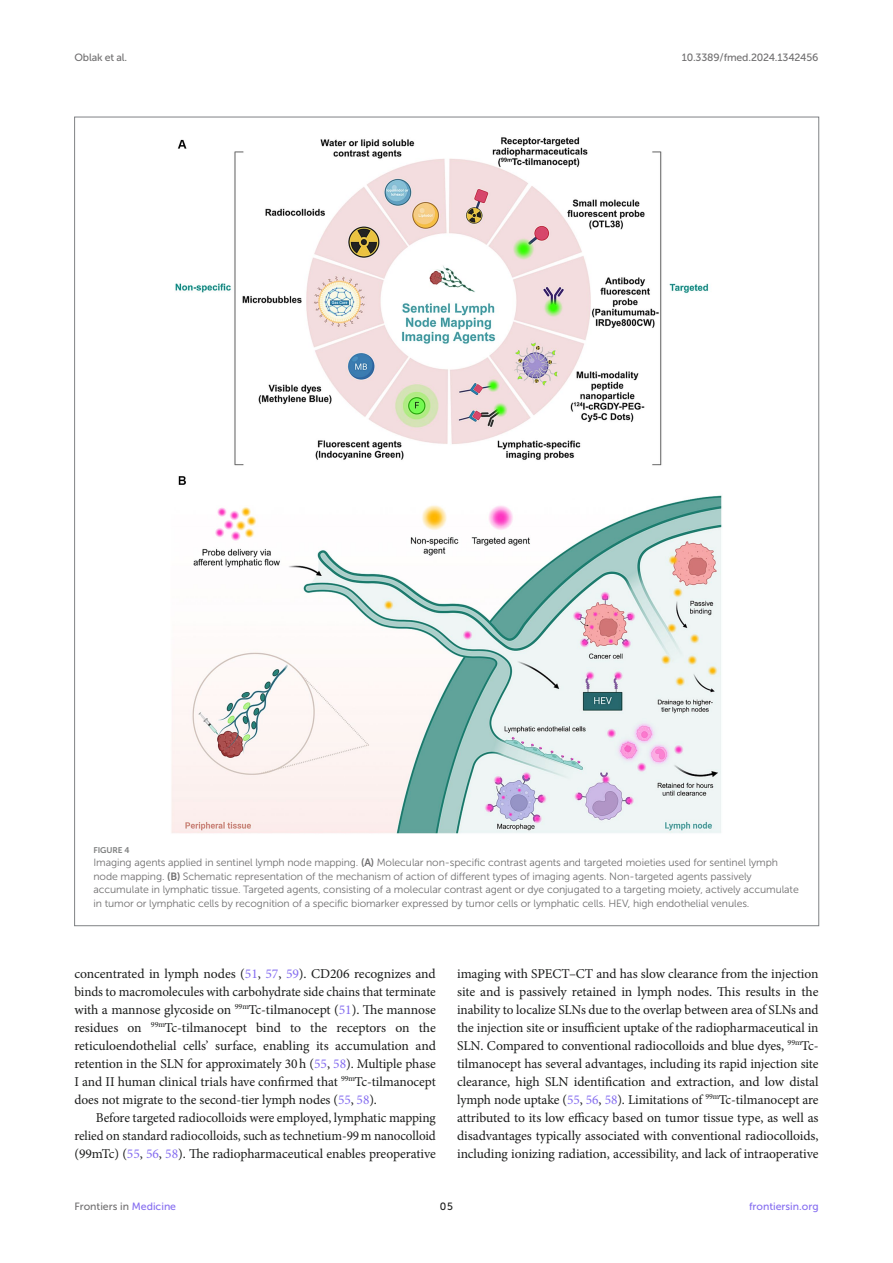
<style>
.page{position:relative;width:893px;height:1263px;background:#fff}
.page>*{position:absolute;margin:0;border:0;box-sizing:border-box;transform-origin:0 0}
.TEXT{font:13.5px/18px "Minion Pro";letter-spacing:-.005em;color:#1b1c1b;text-align:justify}
.TEXT_FLUSH{font:13.5px/18px "Minion Pro";letter-spacing:-.005em;color:#1b1c1b;text-align:justify}
.FIG_LEG{font:10.5px/13.5px "Museo Sans 300";letter-spacing:-.01em;color:#706f70}
.t1{font:10.5px "Museo Sans 500";letter-spacing:-.015em;color:#706f70}
.t2{font:10.5px "Museo Sans 500";color:#856df0}
.t3{font:10.5px "Museo Sans 500";color:#1b1c1b}
.FIG_HD{font:8.25px "Museo Sans 700";letter-spacing:-.01em;color:#7e7f7f}
.s1{font-family:"Museo Sans 700"}
.s2{color:#856df0}
</style>
<div class="page">
<img style="left:171px;top:137px;width:551px;height:697px">
<p class="t1" style="left:74px;top:51px;width:54px">Oblak et al.</p>
<p class="t1" style="left:682px;top:51px;width:138px">10.3389/fmed.2024.1342456</p>
<p class="FIG_HD" style="left:94px;top:845px;width:37px">FIGURE 4</p>
<p class="FIG_LEG" style="left:94px;top:856px;width:707px">Imaging agents applied in sentinel lymph node mapping. <span class="s1">(A)</span> Molecular non-specific contrast agents and targeted moieties used for sentinel lymph node mapping. <span class="s1">(B)</span> Schematic representation of the mechanism of action of different types of imaging agents. Non-targeted agents passively accumulate in lymphatic tissue. Targeted agents, consisting of a molecular contrast agent or dye conjugated to a targeting moiety, actively accumulate in tumor or lymphatic cells by recognition of a specific biomarker expressed by tumor cells or lymphatic cells. HEV, high endothelial venules.</p>
<p class="TEXT_FLUSH" style="left:74px;top:965px;width:363px">concentrated in lymph nodes (<span class="s2">51</span>, <span class="s2">57</span>, <span class="s2">59</span>). CD206 recognizes and binds to macromolecules with carbohydrate side chains that terminate with a mannose glycoside on <sup>99m</sup>Tc-tilmanocept (<span class="s2">51</span>). The mannose residues on <sup>99m</sup>Tc-tilmanocept bind to the receptors on the reticuloendothelial cells’ surface, enabling its accumulation and retention in the SLN for approximately 30h (<span class="s2">55</span>, <span class="s2">58</span>). Multiple phase I and II human clinical trials have confirmed that <sup>99m</sup>Tc-tilmanocept does not migrate to the second-tier lymph nodes (<span class="s2">55</span>, <span class="s2">58</span>).</p>
<p class="TEXT" style="left:74px;top:1109px;width:363px;text-indent:21px">Before targeted radiocolloids were employed, lymphatic mapping relied on standard radiocolloids, such as technetium-99m nanocolloid (99mTc) (<span class="s2">55</span>, <span class="s2">56</span>, <span class="s2">58</span>). The radiopharmaceutical enables preoperative</p>
<p class="TEXT" style="left:457px;top:965px;width:363px">imaging with SPECT–CT and has slow clearance from the injection site and is passively retained in lymph nodes. This results in the inability to localize SLNs due to the overlap between area of SLNs and the injection site or insufficient uptake of the radiopharmaceutical in SLN. Compared to conventional radiocolloids and blue dyes, <sup>99m</sup>Tc&shy;tilmanocept has several advantages, including its rapid injection site clearance, high SLN identification and extraction, and low distal lymph node uptake (<span class="s2">55</span>, <span class="s2">56</span>, <span class="s2">58</span>). Limitations of <sup>99m</sup>Tc-tilmanocept are attributed to its low efficacy based on tumor tissue type, as well as disadvantages typically associated with conventional radiocolloids, including ionizing radiation, accessibility, and lack of intraoperative</p>
<p class="t1" style="left:74px;top:1200px;width:103px">Frontiers in <span class="s2">Medicine</span></p>
<p class="t3" style="left:440px;top:1200px;width:14px">05</p>
<p class="t2" style="left:749px;top:1200px;width:71px">frontiersin.org</p>
</div>
